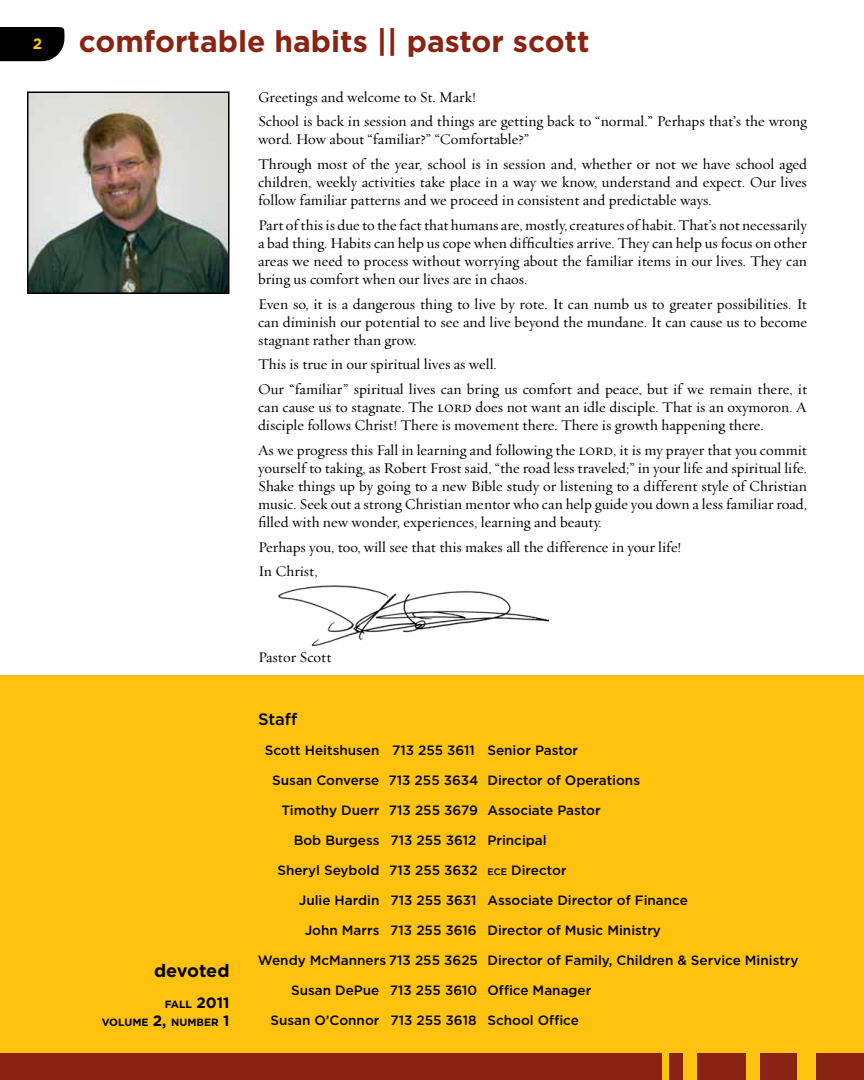
<style>
.page{position:relative;width:864px;height:1080px;background:#fff}
.page>*{position:absolute;margin:0;border:0;box-sizing:border-box;transform-origin:0 0}
.t1{font:700 30px "Gotham";color:#892312}
.t2{font:700 18px "Gotham";letter-spacing:-.005em;color:#000}
.t3{font:500 16.5px "Gotham";color:#000}
.t4{font:15px/18px "Requiem Text";color:#000}
.t5{font:700 15px "Gotham";color:#ffc20e}
.t6{font:500 13.5px "Gotham";color:#000}
.t7{font:700 10.5px/18px "Gotham";color:#000;text-align:right}
.s1{font-family:"Requiem Text Small Caps"}
.s2{font-size:15px}
.s3{font-size:9.45px}
</style>
<div class="page">
<div style="left:0;top:27px;width:65px;height:34px;background:#000"></div>
<div style="left:661px;top:1043px;width:9px;height:37px;background:#ffc20e"></div>
<div style="left:683px;top:1043px;width:15px;height:37px;background:#ffc20e"></div>
<div style="left:746px;top:1043px;width:14px;height:37px;background:#ffc20e"></div>
<div style="left:796px;top:1043px;width:21px;height:37px;background:#ffc20e"></div>
<div style="left:698px;top:1053px;width:48px;height:27px;background:#892312"></div>
<div style="left:670px;top:1053px;width:13px;height:27px;background:#892312"></div>
<div style="left:0;top:1053px;width:661px;height:27px;background:#892312"></div>
<div style="left:760px;top:1053px;width:36px;height:27px;background:#892312"></div>
<div style="left:817px;top:1053px;width:47px;height:27px;background:#892312"></div>
<div style="left:0;top:675px;width:864px;height:378px;background:#ffc20e"></div>
<img style="left:30px;top:95px;width:197px;height:196px">
<div style="left:27px;top:92px;width:203px;height:202px;border:2px solid #000"></div>
<img style="left:278px;top:586px;width:270px;height:59px">
<p class="t5" style="left:33px;top:34px;width:11px">2</p>
<h1 class="t1" style="left:79px;top:24px;width:512px">comfortable habits || pastor scott</h1>
<p class="t4" style="left:258px;top:84px;width:550px;line-height:24.8px">Greetings and welcome to St. Mark!<br>School is back in session and things are getting back to “normal.” Perhaps that’s the wrong</p>
<p class="t4" style="left:258px;top:127px;width:551px;line-height:24.8px">word. How about “familiar?” “Comfortable?”<br>Through most of the year, school is in session and, whether or not we have school aged</p>
<p class="t4" style="left:258px;top:173px;width:551px">children, weekly activities take place in a way we know, understand and expect. Our lives follow familiar patterns and we proceed in consistent and predictable ways.</p>
<p class="t4" style="left:258px;top:215px;width:551px;text-align:justify">Part of this is due to the fact that humans are, mostly, creatures of habit. That’s not necessarily a bad thing. Habits can help us cope when difficulties arrive. They can help us focus on other areas we need to process without worrying about the familiar items in our lives. They can bring us comfort when our lives are in chaos.</p>
<p class="t4" style="left:258px;top:294px;width:551px;text-align:justify">Even so, it is a dangerous thing to live by rote. It can numb us to greater possibilities. It can diminish our potential to see and live beyond the mundane. It can cause us to become stagnant rather than grow.</p>
<p class="t4" style="left:258px;top:352px;width:551px;line-height:24.8px">This is true in our spiritual lives as well.<br>Our “familiar” spiritual lives can bring us comfort and peace, but if we remain there, it</p>
<p class="t4" style="left:258px;top:398px;width:551px">can cause us to stagnate. The <span class="s1">lord</span> does not want an idle disciple. That is an oxymoron. A disciple follows Christ! There is movement there. There is growth happening there.</p>
<p class="t4" style="left:258px;top:440px;width:551px;text-align:justify">As we progress this Fall in learning and following the <span class="s1">lord</span>, it is my prayer that you commit yourself to taking, as Robert Frost said, “the road less traveled;” in your life and spiritual life.<br>Shake things up by going to a new Bible study or listening to a different style of Christian music. Seek out a strong Christian mentor who can help guide you down a less familiar road, filled with new wonder, experiences, learning and beauty.</p>
<p class="t4" style="left:258px;top:534px;width:425px;line-height:24.8px">Perhaps you, too, will see that this makes all the difference in your life!<br>In Christ,</p>
<p class="t2" style="left:154px;top:959px;width:77px">devoted</p>
<p class="t7" style="left:102px;top:995px;width:129px">FALL <span class="s2">2011<br></span>VOLUME <span class="s2">2,</span> NUMBER <span class="s2">1</span></p>
<p class="t4" style="left:258px;top:647px;width:75px">Pastor Scott</p>
<p class="t3" style="left:258px;top:710px;width:41px">Staff</p>
<p class="t6" style="left:265px;top:742px;width:315px">Scott Heitshusen 713 255 3611 Senior Pastor</p>
<p class="t6" style="left:272px;top:772px;width:369px">Susan Converse 713 255 3634 Director of Operations</p>
<p class="t6" style="left:281px;top:802px;width:321px">Timothy Duerr 713 255 3679 Associate Pastor</p>
<p class="t6" style="left:294px;top:832px;width:255px">Bob Burgess 713 255 3612 Principal</p>
<p class="t6" style="left:277px;top:862px;width:291px">Sheryl Seybold 713 255 3632 <span class="s3">ECE</span> Director</p>
<p class="t6" style="left:299px;top:892px;width:391px">Julie Hardin 713 255 3631 Associate Director of Finance</p>
<p class="t6" style="left:305px;top:922px;width:358px">John Marrs 713 255 3616 Director of Music Ministry</p>
<p class="t6" style="left:258px;top:952px;width:542px">Wendy McManners 713 255 3625 Director of Family, Children &amp; Service Ministry</p>
<p class="t6" style="left:291px;top:982px;width:302px">Susan DePue 713 255 3610 Office Manager</p>
<p class="t6" style="left:270px;top:1012px;width:310px">Susan O’Connor 713 255 3618 School Office</p>
</div>
